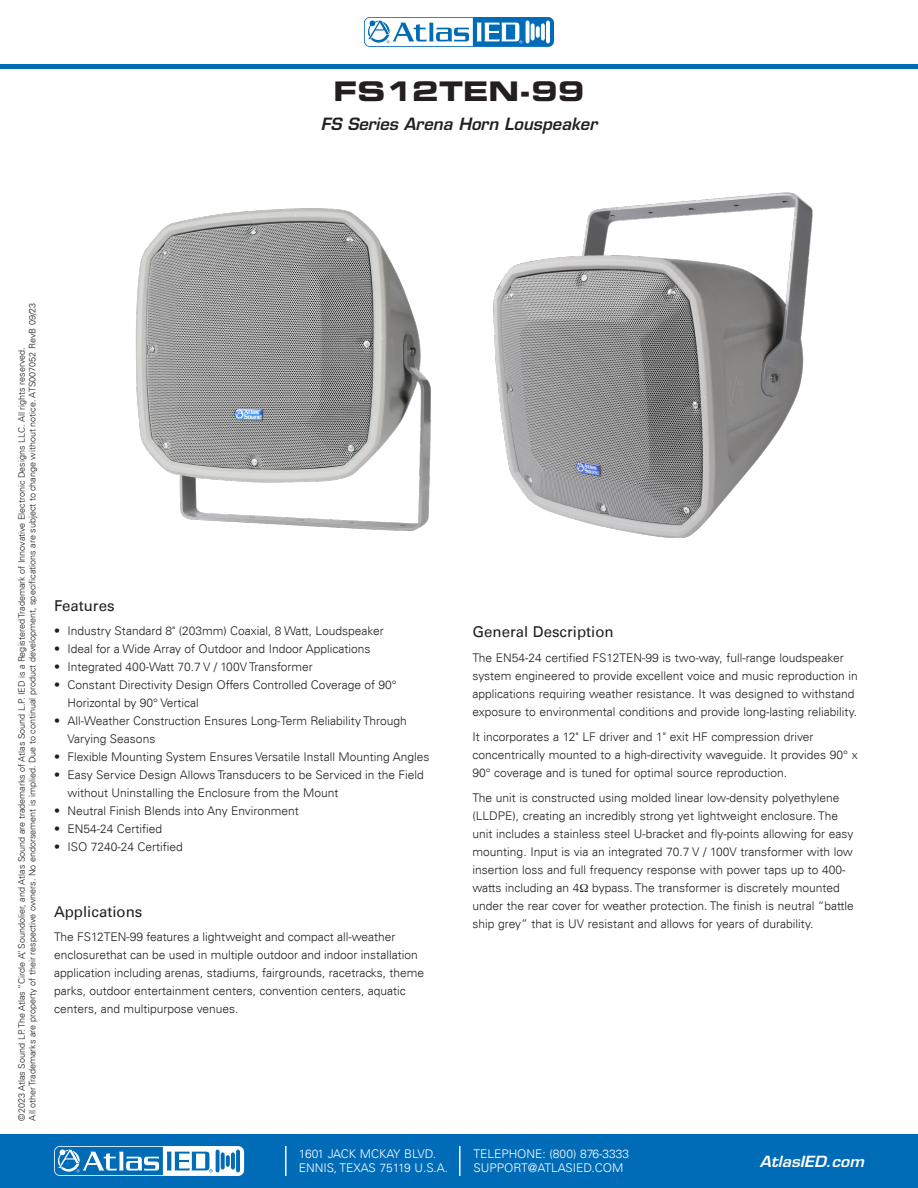
<style>
.page{position:relative;width:918px;height:1188px;background:#fff}
.page>*{position:absolute;margin:0;border:0;box-sizing:border-box;transform-origin:0 0}
.Headline{font:27px "Eurostile LT Std Bold Ex 2";color:#231f20}
.Sub-Headline{font:italic 600 16.5px "Eurostile LT Std";color:#231f20}
.SubHead{font:15px "Univers LT";color:#231f20}
.Body_Copy{font:15px "Univers LT";color:#231f20}
.t1{font:italic 600 15px "Eurostile LT Std";color:#fff;scale:1.05 1}
.Body_Copy-2{font:300 12px/18px "Univers LT";color:#231f20}
.Bullet_List{font:300 12px/18px "Univers LT";color:#231f20}
.t2{font:300 12px/13.5px "Univers LT";color:#fff}
.t3{font:300 9px/10.8px "Univers LT";color:#231f20}
</style>
<div class="page">
<div style="left:0;top:1134px;width:918px;height:54px;background:#006bb6"></div>
<svg style="left:54px;top:1146px;width:190px;height:30px"></svg>
<hr style="left:285px;top:1146px;width:2px;height:30px;background:#fff">
<hr style="left:459px;top:1146px;width:1px;height:30px;background:#fff">
<hr style="left:0;top:64px;width:918px;height:4px;background:#006bb6">
<svg style="left:364px;top:17px;width:190px;height:30px"></svg>
<svg style="left:526px;top:21px;width:4px;height:22px"></svg>
<hr style="left:546px;top:21px;width:4px;height:22px;background:#fff;border-radius:2px">
<svg style="left:531px;top:23px;width:4px;height:18px"></svg>
<svg style="left:541px;top:23px;width:4px;height:18px"></svg>
<svg style="left:536px;top:26px;width:4px;height:12px"></svg>
<svg style="left:365px;top:18px;width:157px;height:28px"></svg>
<img style="left:135px;top:208px;width:296px;height:323px">
<img style="left:493px;top:192px;width:320px;height:346px">
<p class="Headline" style="left:334px;top:73px;width:252px">FS12TEN-99</p>
<p class="Sub-Headline" style="left:321px;top:113px;width:278px">FS Series Arena Horn Louspeaker</p>
<p class="t3" style="left:16px;top:1120px;width:819px;rotate:-90deg">©2023 Atlas Sound LP. The Atlas “Circle A”, Soundolier, and Atlas Sound are trademarks of Atlas Sound L.P. IED is a Registered Trademark of Innovative Electronic Designs LLC. All rights reserved.<br>All other Trademarks are property of their respective owners. No endorsement is implied. Due to continual product development, specifications are subject to change without notice. ATS007052 RevB 09/23</p>
<p class="SubHead" style="left:54px;top:596px;width:62px">Features</p>
<p class="Bullet_List" style="left:54px;top:622px;width:331px">• Industry Standard 8" (203mm) Coaxial, 8 Watt, Loudspeaker</p>
<p class="Bullet_List" style="left:54px;top:640px;width:318px">• Ideal for a Wide Array of Outdoor and Indoor Applications</p>
<p class="Bullet_List" style="left:54px;top:658px;width:260px">• Integrated 400-Watt 70.7 V / 100V Transformer</p>
<p class="Bullet_List" style="left:54px;top:676px;width:344px">• Constant Directivity Design Offers Controlled Coverage of 90°</p>
<p class="Bullet_List" style="left:68px;top:694px;width:133px">Horizontal by 90° Vertical</p>
<p class="Bullet_List" style="left:54px;top:712px;width:354px">• All-Weather Construction Ensures Long-Term Reliability Through</p>
<p class="Bullet_List" style="left:68px;top:730px;width:89px">Varying Seasons</p>
<p class="Bullet_List" style="left:54px;top:748px;width:377px">• Flexible Mounting System Ensures Versatile Install Mounting Angles</p>
<p class="Bullet_List" style="left:54px;top:766px;width:371px">• Easy Service Design Allows Transducers to be Serviced in the Field</p>
<p class="Bullet_List" style="left:68px;top:784px;width:272px">without Uninstalling the Enclosure from the Mount</p>
<p class="Bullet_List" style="left:54px;top:802px;width:246px">• Neutral Finish Blends into Any Environment</p>
<p class="Bullet_List" style="left:54px;top:820px;width:110px">• EN54-24 Certified</p>
<p class="Bullet_List" style="left:54px;top:838px;width:130px">• ISO 7240-24 Certified</p>
<p class="SubHead" style="left:54px;top:902px;width:90px">Applications</p>
<p class="Bullet_List" style="left:54px;top:928px;width:372px">The FS12TEN-99 features a lightweight and compact all-weather enclosurethat can be used in multiple outdoor and indoor installation application including arenas, stadiums, fairgrounds, racetracks, theme parks, outdoor entertainment centers, convention centers, aquatic centers, and multipurpose venues.</p>
<p class="t2" style="left:299px;top:1147px;width:151px">1601 JACK MCKAY BLVD.<br>ENNIS, TEXAS 75119 U.S.A.</p>
<p class="Body_Copy" style="left:472px;top:623px;width:143px">General Description</p>
<p class="Body_Copy-2" style="left:472px;top:649px;width:387px">The EN54-24 certified FS12TEN-99 is two-way, full-range loudspeaker system engineered to provide excellent voice and music reproduction in applications requiring weather resistance. It was designed to withstand exposure to environmental conditions and provide long-lasting reliability.</p>
<p class="Body_Copy-2" style="left:472px;top:728px;width:387px">It incorporates a 12" LF driver and 1" exit HF compression driver concentrically mounted to a high-directivity waveguide. It provides 90° x<br>90° coverage and is tuned for optimal source reproduction.</p>
<p class="Body_Copy-2" style="left:472px;top:788px;width:383px">The unit is constructed using molded linear low-density polyethylene (LLDPE), creating an incredibly strong yet lightweight enclosure. The unit includes a stainless steel U-bracket and fly-points allowing for easy mounting. Input is via an integrated 70.7 V / 100V transformer with low insertion loss and full frequency response with power taps up to 400- watts including an 4 bypass. The transformer is discretely mounted under the rear cover for weather protection. The finish is neutral “battle ship grey” that is UV resistant and allows for years of durability.</p>
<p class="t2" style="left:473px;top:1147px;width:157px">TELEPHONE: (800) 876-3333<br>SUPPORT@ATLASIED.COM</p>
<p class="t1" style="left:760px;top:1152px;width:101px">AtlasIED.com</p>
</div>
